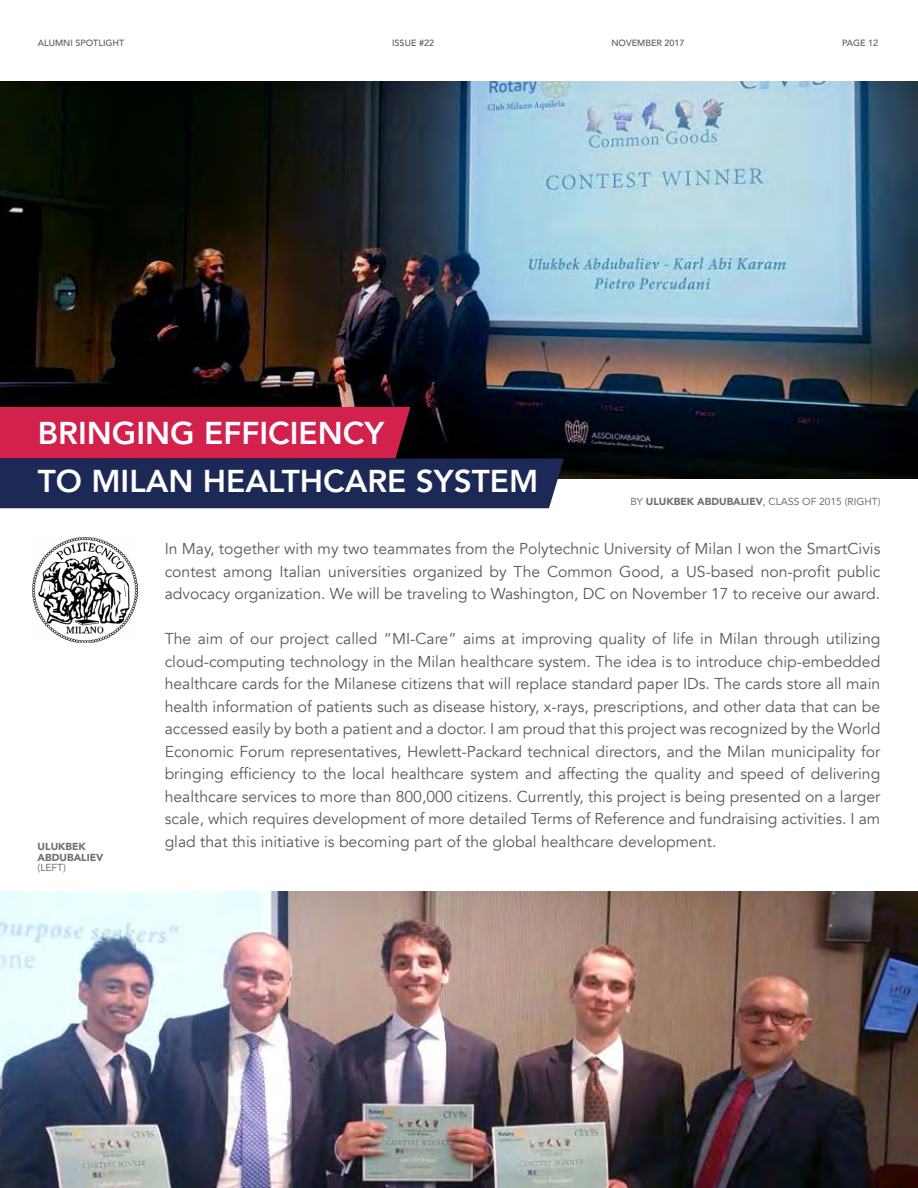
<style>
.page{position:relative;width:918px;height:1188px;background:#fff}
.page>*{position:absolute;margin:0;border:0;box-sizing:border-box;transform-origin:0 0}
.t1{font:800 31.5px/48px "Avenir";color:#fff}
.t2{font:15.75px/22.5px "Avenir";color:#58595b;text-align:justify}
.t3{font:10.2px "Avenir";color:#6d6e71}
.t4{font:900 10.2px/10.5px "Avenir";color:#6d6e71}
.t5{font:500 9px "Avenir";color:#58595b}
.s1{font-weight:900}
</style>
<div class="page">
<img style="left:0;top:81px;width:918px;height:397px">
<svg style="left:0;top:407px;width:564px;height:101px;background:#5a2148"></svg>
<img style="left:33px;top:537px;width:105px;height:106px">
<img style="left:0;top:891px;width:918px;height:297px">
<p class="t5" style="left:38px;top:35px;width:88px">ALUMNI SPOTLIGHT</p>
<p class="t5" style="left:392px;top:35px;width:43px">ISSUE #22</p>
<p class="t5" style="left:611px;top:35px;width:75px">NOVEMBER 2017</p>
<p class="t5" style="left:842px;top:35px;width:38px">PAGE 12</p>
<h1 class="t1" style="left:38px;top:409px;width:502px">BRINGING EFFICIENCY<br>TO MILAN HEALTHCARE SYSTEM</h1>
<p class="t3" style="left:631px;top:493px;width:251px">BY <span class="s1">ULUKBEK ABDUBALIEV</span>, CLASS OF 2015 (RIGHT)</p>
<p class="t4" style="left:38px;top:841px;width:67px">ULUKBEK<br>ABDUBALIEV</p>
<p class="t3" style="left:38px;top:860px;width:30px">(LEFT)</p>
<p class="t2" style="left:165px;top:538px;width:717px">In May, together with my two teammates from the Polytechnic University of Milan I won the SmartCivis contest among Italian universities organized by The Common Good, a US-based non-profit public advocacy organization. We will be traveling to Washington, DC on November 17 to receive our award.</p>
<p class="t2" style="left:165px;top:628px;width:717px">The aim of our project called “MI-Care” aims at improving quality of life in Milan through utilizing cloud-computing technology in the Milan healthcare system. The idea is to introduce chip-embedded healthcare cards for the Milanese citizens that will replace standard paper IDs. The cards store all main health information of patients such as disease history, x-rays, prescriptions, and other data that can be accessed easily by both a patient and a doctor. I am proud that this project was recognized by the World Economic Forum representatives, Hewlett-Packard technical directors, and the Milan municipality for bringing efficiency to the local healthcare system and affecting the quality and speed of delivering healthcare services to more than 800,000 citizens. Currently, this project is being presented on a larger scale, which requires development of more detailed Terms of Reference and fundraising activities. I am glad that this initiative is becoming part of the global healthcare development.</p>
</div>
